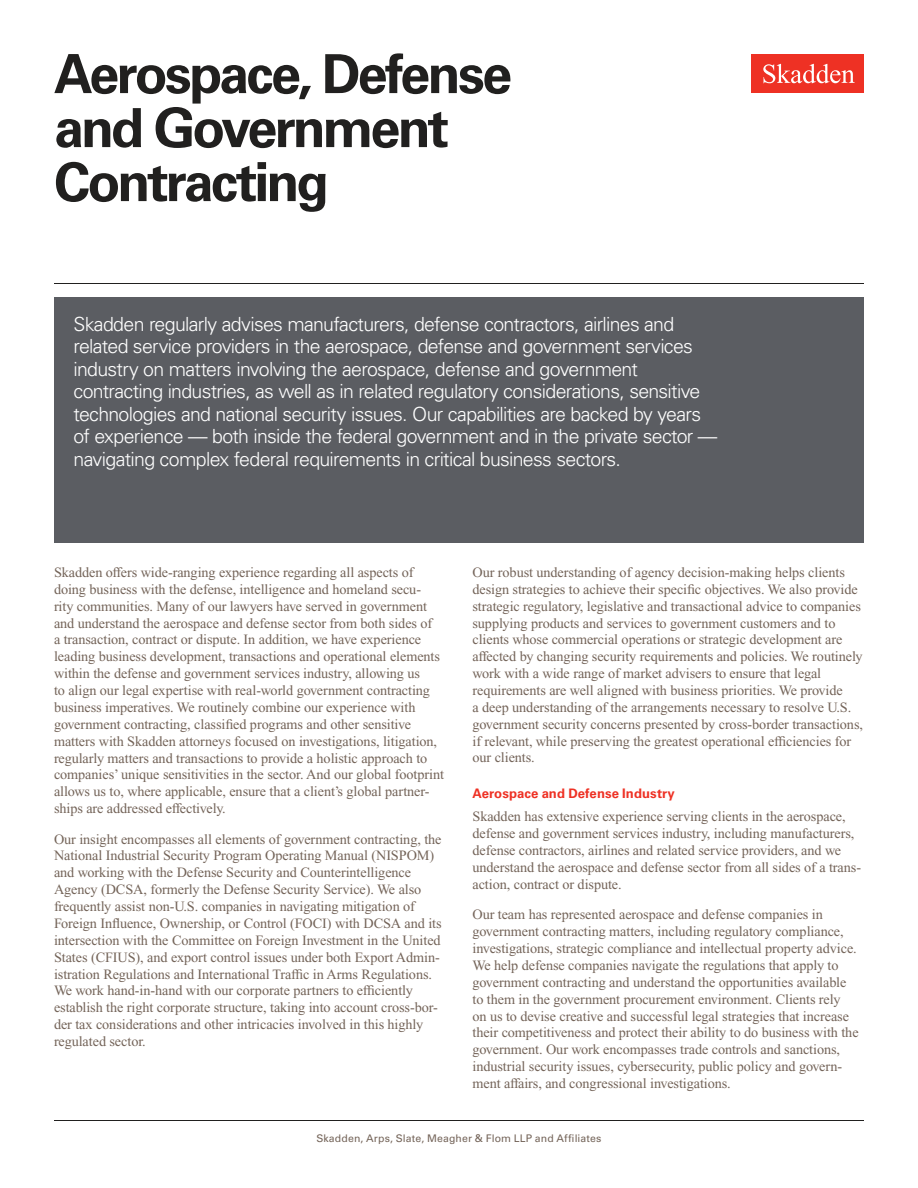
<style>
.page{position:relative;width:918px;height:1188px;background:#fff}
.page>*{position:absolute;margin:0;border:0;box-sizing:border-box;transform-origin:0 0}
.t1{font:700 54px/54px "Univers LT Std";letter-spacing:-.055em;color:#21201f}
.t2{font:300 19.5px/22.5px "Univers LT Std";letter-spacing:-.035em;color:#fff}
.t3{font:14.25px/16.8px "Times New Roman PS Std";letter-spacing:-.005em;color:#746459}
.t4{font:700 13.2px "Univers LT Std";letter-spacing:.005em;color:#ee3124}
.t5{font:10.5px "Univers LT Std";letter-spacing:.01em;color:#746459}
</style>
<div class="page">
<div style="left:752px;top:54px;width:112px;height:39px;background:#ee3124"></div>
<svg style="left:763px;top:64px;width:92px;height:19px"></svg>
<div style="left:54px;top:297px;width:810px;height:246px;background:#5b5d62"></div>
<hr style="left:54px;top:1120px;width:810px;height:1px;background:#21201f">
<hr style="left:54px;top:283px;width:810px;height:1px;background:#21201f">
<h1 class="t1" style="left:54px;top:48px;width:460px">Aerospace, Defense and Government<br>Contracting</h1>
<h3 class="t2" style="left:74px;top:312px;width:645px">Skadden regularly advises manufacturers, defense contractors, airlines and related service providers in the aerospace, defense and government services industry on matters involving the aerospace, defense and government contracting industries, as well as in related regulatory considerations, sensitive technologies and national security issues. Our capabilities are backed by years of experience — both inside the federal government and in the private sector — navigating complex federal requirements in critical business sectors.</h3>
<p class="t3" style="left:54px;top:564px;width:392px">Skadden ofers wide-ranging experience regarding all aspects of doing business with the defense, intelligence and homeland secu&shy;rity communities. Many of our lawyers have served in government and understand the aerospace and defense sector from both sides of<br>a transaction, contract or dispute. In addition, we have experience leading business development, transactions and operational elements within the defense and government services industry, allowing us<br>to align our legal expertise with real-world government contracting business imperatives. We routinely combine our experience with government contracting, classifed programs and other sensitive matters with Skadden attorneys focused on investigations, litigation, regularly matters and transactions to provide a holistic approach to companies’ unique sensitivities in the sector. And our global footprint allows us to, where applicable, ensure that a client’s global partner&shy;ships are addressed efectively.</p>
<p class="t3" style="left:54px;top:830px;width:389px">Our insight encompasses all elements of government contracting, the National Industrial Security Program Operating Manual (NISPOM) and working with the Defense Security and Counterintelligence Agency (DCSA, formerly the Defense Security Service). We also frequently assist non-U.S. companies in navigating mitigation of Foreign Infuence, Ownership, or Control (FOCI) with DCSA and its intersection with the Committee on Foreign Investment in the United States (CFIUS), and export control issues under both Export Admin&shy;istration Regulations and International Trafc in Arms Regulations.<br>We work hand-in-hand with our corporate partners to efciently establish the right corporate structure, taking into account cross-bor&shy;der tax considerations and other intricacies involved in this highly regulated sector.</p>
<p class="t3" style="left:472px;top:564px;width:392px">Our robust understanding of agency decision-making helps clients design strategies to achieve their specifc objectives. We also provide strategic regulatory, legislative and transactional advice to companies supplying products and services to government customers and to clients whose commercial operations or strategic development are afected by changing security requirements and policies. We routinely work with a wide range of market advisers to ensure that legal requirements are well aligned with business priorities. We provide<br>a deep understanding of the arrangements necessary to resolve U.S. government security concerns presented by cross-border transactions, if relevant, while preserving the greatest operational efciencies for our clients.</p>
<h6 class="t4" style="left:472px;top:785px;width:204px">Aerospace and Defense Industry</h6>
<p class="t3" style="left:472px;top:808px;width:390px">Skadden has extensive experience serving clients in the aerospace, defense and government services industry, including manufacturers, defense contractors, airlines and related service providers, and we understand the aerospace and defense sector from all sides of a trans&shy;action, contract or dispute.</p>
<p class="t3" style="left:472px;top:906px;width:388px">Our team has represented aerospace and defense companies in government contracting matters, including regulatory compliance, investigations, strategic compliance and intellectual property advice.<br>We help defense companies navigate the regulations that apply to government contracting and understand the opportunities available to them in the government procurement environment. Clients rely<br>on us to devise creative and successful legal strategies that increase their competitiveness and protect their ability to do business with the government. Our work encompasses trade controls and sanctions, industrial security issues, cybersecurity, public policy and govern&shy;ment afairs, and congressional investigations.</p>
<p class="t5" style="left:316px;top:1132px;width:287px">Skadden, Arps, Slate, Meagher &amp; Flom LLP and Affiliates</p>
</div>
